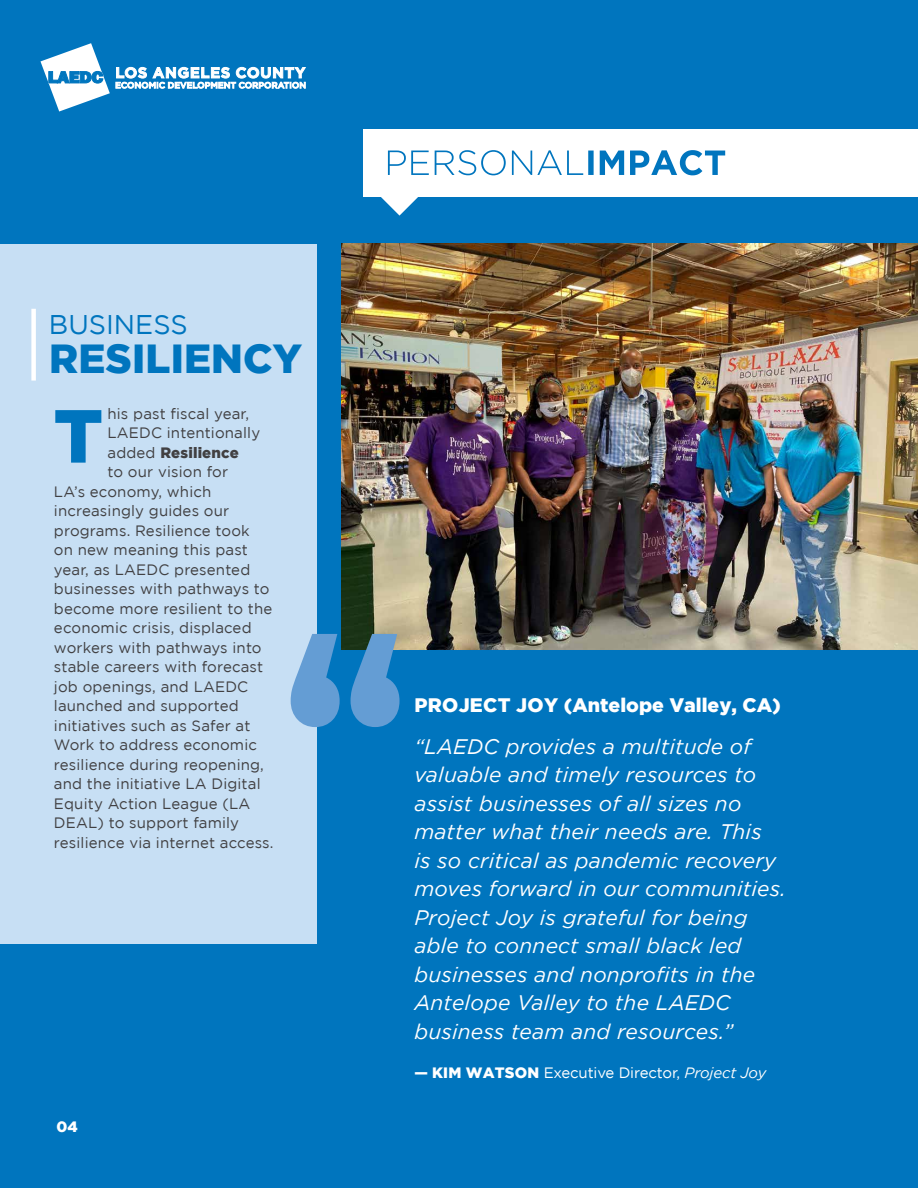
<style>
.page{position:relative;width:918px;height:1188px;background:#0075be}
.page>*{position:absolute;margin:0;border:0;box-sizing:border-box;transform-origin:0 0}
.t1{font:900 75px "Gotham";color:#0075be}
.t2{font:900 40.5px "Gotham";letter-spacing:.005em;color:#0075be}
.t3{font:27px "Gotham";color:#0075be}
.t4{font:italic 21px/28.5px "Gotham";letter-spacing:.01em;color:#fff}
.t5{font:900 19.5px "Gotham";color:#fff}
.t6{font:15px "Gotham";letter-spacing:.01em;color:#414042}
.t7{font:15px "Gotham";letter-spacing:-.01em;color:#fff}
.t8{font:900 15px "Gotham";letter-spacing:.01em;color:#414042}
.t9{font:900 15px "Gotham";color:#fff}
.s1{font-weight:400}
.s2{font-weight:900}
.s3{font-style:italic}
</style>
<div class="page">
<div style="left:363px;top:129px;width:555px;height:67px;background:#fff"></div>
<svg style="left:380px;top:150px;width:345px;height:66px"></svg>
<svg style="left:40px;top:43px;width:70px;height:69px"></svg>
<svg style="left:116px;top:67px;width:190px;height:22px"></svg>
<div style="left:0;top:244px;width:316px;height:700px;background:#c7dff4"></div>
<img style="left:342px;top:244px;width:576px;height:406px">
<div style="left:31px;top:309px;width:5px;height:72px;background:#fff"></div>
<svg style="left:291px;top:634px;width:109px;height:93px"></svg>
<h3 class="t3" style="left:49px;top:310px;width:140px">BUSINESS</h3>
<h2 class="t2" style="left:49px;top:336px;width:255px">RESILIENCY</h2>
<h1 class="t1" style="left:54px;top:393px;width:51px">T</h1>
<p class="t6" style="left:108px;top:405px;width:143px">his past fiscal year,</p>
<p class="t6" style="left:108px;top:425px;width:154px">LAEDC intentionally</p>
<p class="t8" style="left:108px;top:444px;width:133px"><span class="s1">added</span> Resilience</p>
<p class="t6" style="left:108px;top:464px;width:122px">to our vision for</p>
<p class="t6" style="left:54px;top:483px;width:159px">LA’s economy, which</p>
<p class="t6" style="left:54px;top:503px;width:177px">increasingly guides our</p>
<p class="t6" style="left:54px;top:522px;width:197px">programs. Resilience took</p>
<p class="t6" style="left:54px;top:542px;width:195px">on new meaning this past</p>
<p class="t6" style="left:54px;top:561px;width:198px">year, as LAEDC presented</p>
<p class="t6" style="left:54px;top:581px;width:217px">businesses with pathways to</p>
<p class="t6" style="left:54px;top:600px;width:220px">become more resilient to the</p>
<p class="t6" style="left:54px;top:620px;width:199px">economic crisis, displaced</p>
<p class="t6" style="left:54px;top:639px;width:209px">workers with pathways into</p>
<p class="t6" style="left:54px;top:659px;width:211px">stable careers with forecast</p>
<p class="t6" style="left:54px;top:678px;width:196px">job openings, and LAEDC</p>
<p class="t6" style="left:54px;top:698px;width:186px">launched and supported</p>
<p class="t6" style="left:54px;top:717px;width:198px">initiatives such as Safer at</p>
<p class="t6" style="left:54px;top:737px;width:205px">Work to address economic</p>
<p class="t6" style="left:54px;top:756px;width:211px">resilience during reopening,</p>
<p class="t6" style="left:54px;top:776px;width:208px">and the initiative LA Digital</p>
<p class="t6" style="left:54px;top:795px;width:198px">Equity Action League (LA</p>
<p class="t6" style="left:54px;top:815px;width:187px">DEAL) to support family</p>
<p class="t6" style="left:54px;top:834px;width:221px">resilience via internet access.</p>
<p class="t9" style="left:57px;top:1118px;width:23px">04</p>
<h3 class="t5" style="left:415px;top:693px;width:368px">PROJECT JOY (Antelope Valley, CA)</h3>
<p class="t4" style="left:414px;top:732px;width:373px">“LAEDC provides a multitude of valuable and timely resources to assist businesses of all sizes no matter what their needs are. This<br>is so critical as pandemic recovery moves forward in our communities.<br>Project Joy is grateful for being able to connect small black led businesses and nonprofits in the<br>Antelope Valley to the LAEDC business team and resources.”</p>
<p class="t7" style="left:414px;top:1064px;width:353px"><span class="s2">— KIM WATSON</span> Executive Director, <span class="s3">Project Joy</span></p>
</div>
